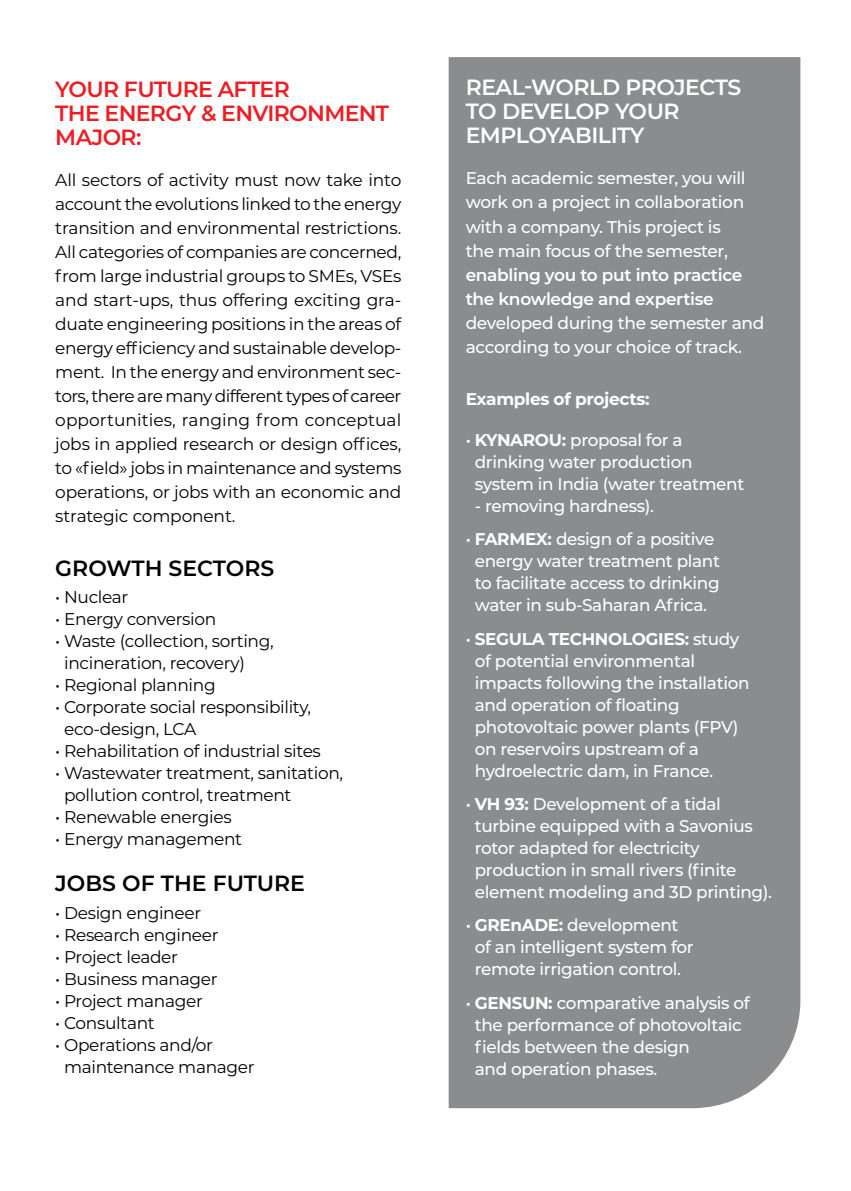
<style>
.page{position:relative;width:851px;height:1191px;background:#fff}
.page>*{position:absolute;margin:0;border:0;box-sizing:border-box;transform-origin:0 0}
.t1{font:600 22px/24px "Montserrat";letter-spacing:-.02em;color:#fff}
.t2{font:600 22px/24px "Montserrat";letter-spacing:-.03em;color:#ed1d24}
.t3{font:600 22px "Montserrat";color:#000}
.t4{font:17px/24px "Montserrat";letter-spacing:-.02em;color:#000}
.t5{font:500 17px/22px "Montserrat";letter-spacing:-.02em;color:#fff}
.t6{font:600 17px/24px "Montserrat";letter-spacing:-.02em;color:#fff}
.t7{font:700 17px "Montserrat";letter-spacing:-.02em;color:#fff}
.s1{font-weight:700}
</style>
<div class="page">
<div style="left:448px;top:57px;width:352px;height:1051px;background:#8a8c8e"></div>
<p class="t2" style="left:55px;top:76px;width:335px">YOUR FUTURE AFTER<br>THE ENERGY &amp; ENVIRONMENT<br>MAJOR:</p>
<p class="t4" style="left:55px;top:167px;width:347px;text-align:justify">All sectors of activity must now take into account the evolutions linked to the energy transition and environmental restrictions.<br>All categories of companies are concerned, from large industrial groups to SMEs, VSEs and start-ups, thus offering exciting gra&shy;duate engineering positions in the areas of energy efficiency and sustainable develop&shy;ment. In the energy and environment sec&shy;tors, there are many different types of career opportunities, ranging from conceptual jobs in applied research or design offices, to «field» jobs in maintenance and systems operations, or jobs with an economic and strategic component.</p>
<p class="t3" style="left:55px;top:552px;width:220px">GROWTH SECTORS</p>
<p class="t4" style="left:55px;top:584px;width:74px">• Nuclear</p>
<p class="t4" style="left:55px;top:606px;width:162px">• Energy conversion</p>
<p class="t4" style="left:64px;top:629px;width:211px;line-height:22px;text-indent:-9px">• Waste (collection, sorting, incineration, recovery)</p>
<p class="t4" style="left:55px;top:672px;width:162px">• Regional planning</p>
<p class="t4" style="left:64px;top:695px;width:248px;line-height:22px;text-indent:-9px">• Corporate social responsibility, eco-design, LCA</p>
<p class="t4" style="left:55px;top:738px;width:267px">• Rehabilitation of industrial sites</p>
<p class="t4" style="left:64px;top:761px;width:280px;line-height:22px;text-indent:-9px">• Wastewater treatment, sanitation, pollution control, treatment</p>
<p class="t4" style="left:55px;top:804px;width:178px">• Renewable energies</p>
<p class="t4" style="left:55px;top:826px;width:188px">• Energy management</p>
<p class="t3" style="left:55px;top:868px;width:251px">JOBS OF THE FUTURE</p>
<p class="t4" style="left:55px;top:900px;width:147px">• Design engineer</p>
<p class="t4" style="left:55px;top:922px;width:165px">• Research engineer</p>
<p class="t4" style="left:55px;top:944px;width:124px">• Project leader</p>
<p class="t4" style="left:55px;top:966px;width:164px">• Business manager</p>
<p class="t4" style="left:55px;top:988px;width:149px">• Project manager</p>
<p class="t4" style="left:55px;top:1010px;width:101px">• Consultant</p>
<p class="t4" style="left:64px;top:1033px;width:192px;line-height:22px;text-indent:-9px">• Operations and/or maintenance manager</p>
<p class="t1" style="left:465px;top:75px;width:277px">REAL-WORLD PROJECTS<br>TO DEVELOP YOUR<br>EMPLOYABILITY</p>
<p class="t5" style="left:465px;top:166px;width:281px;line-height:24px">Each academic semester, you will work on a project in collaboration with a company. This project is the main focus of the semester,</p>
<p class="t6" style="left:465px;top:262px;width:278px">enabling you to put into practice the knowledge and expertise</p>
<p class="t5" style="left:465px;top:310px;width:300px;line-height:24px">developed during the semester and according to your choice of track.</p>
<p class="t7" style="left:465px;top:386px;width:185px">Examples of projects:</p>
<p class="t5" style="left:474px;top:428px;width:271px;text-indent:-9px">• <span class="s1">KYNAROU:</span> proposal for a drinking water production system in India (water treatment</p>
<p class="t5" style="left:474px;top:494px;width:181px">- removing hardness).</p>
<p class="t5" style="left:465px;top:527px;width:256px;text-align:center">• <span class="s1">FARMEX:</span> design of a positive energy water treatment plant to facilitate access to drinking water in sub-Saharan Africa.</p>
<p class="t5" style="left:474px;top:627px;width:276px;text-indent:-9px">• <span class="s1">SEGULA TECHNOLOGIES:</span> study of potential environmental impacts following the installation and operation of floating photovoltaic power plants (FPV) on reservoirs upstream of a hydroelectric dam, in France.</p>
<p class="t5" style="left:474px;top:792px;width:298px;text-indent:-9px">• <span class="s1">VH 93:</span> Development of a tidal turbine equipped with a Savonius rotor adapted for electricity production in small rivers (finite element modeling and 3D printing).</p>
<p class="t5" style="left:474px;top:913px;width:220px;text-indent:-9px">• <span class="s1">GREnADE:</span> development of an intelligent system for remote irrigation control.</p>
<p class="t5" style="left:474px;top:991px;width:276px;text-indent:-9px">• <span class="s1">GENSUN:</span> comparative analysis of the performance of photovoltaic fields between the design<br>and operation phases.</p>
</div>
